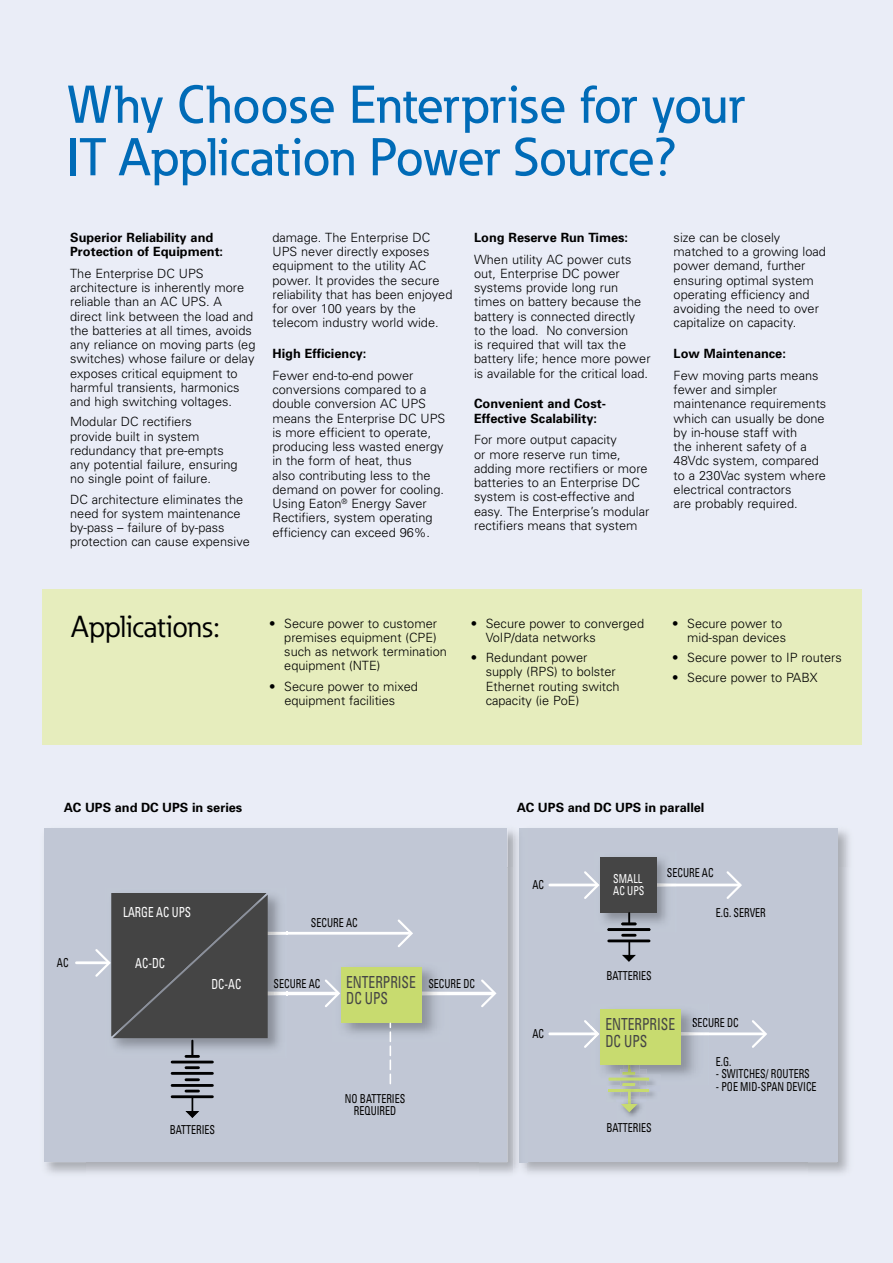
<style>
.page{position:relative;width:893px;height:1263px;background:#eaedf7}
.page>*{position:absolute;margin:0;border:0;box-sizing:border-box;transform-origin:0 0}
.t1{font:500 52.5px/52.5px "Eaton";color:#006bb7}
.t2{font:30px "Eaton";color:#000}
.t3{font:condensed 16.65px/16.6px "Univers";color:#454545;scale:.81 1}
.t4{font:condensed 13.8px "Univers";color:#fff;scale:.81 1}
.t5{font:300 12.75px/14.2px "Univers";color:#000}
.t6{font:700 12.75px/14.2px "Univers";color:#000}
.t7{font:condensed 12.3px/12.5px "Univers";color:#020100;text-align:center;scale:.81 1}
.t8{font:condensed 12.3px/12.5px "Univers";color:#fff;scale:.81 1}
.s1{color:#010000}
</style>
<div class="page">
<img style="left:507px;top:828px;width:342px;height:39px">
<img style="left:808px;top:867px;width:41px;height:307px">
<div style="left:520px;top:828px;width:317px;height:334px;background:#c1c7d5"></div>
<img style="left:478px;top:867px;width:35px;height:307px">
<img style="left:513px;top:828px;width:14px;height:344px">
<img style="left:520px;top:829px;width:7px;height:333px">
<div style="left:44px;top:828px;width:463px;height:334px;background:#c1c7d5"></div>
<hr style="left:266px;top:992px;width:73px;height:3px;background:#fff;border-radius:2px">
<hr style="left:265px;top:932px;width:145px;height:3px;background:#fff">
<img style="left:268px;top:895px;width:18px;height:154px">
<img style="left:268px;top:992px;width:18px;height:3px">
<img style="left:268px;top:932px;width:18px;height:3px">
<img style="left:344px;top:1009px;width:92px;height:33px">
<div style="left:341px;top:967px;width:80px;height:56px;background:#c8db6f"></div>
<hr style="left:76px;top:961px;width:33px;height:3px;background:#fff">
<hr style="left:172px;top:1061px;width:40px;height:2px;background:#000">
<svg style="left:186px;top:1066px;width:12px;height:3px"></svg>
<hr style="left:172px;top:1072px;width:40px;height:3px;background:#000">
<svg style="left:186px;top:1078px;width:12px;height:3px"></svg>
<hr style="left:172px;top:1084px;width:40px;height:3px;background:#000">
<svg style="left:186px;top:1090px;width:12px;height:2px"></svg>
<hr style="left:172px;top:1095px;width:40px;height:3px;background:#000">
<svg style="left:390px;top:1023px;width:1px;height:60px"></svg>
<svg style="left:93px;top:893px;width:175px;height:165px"></svg>
<svg style="left:184px;top:1098px;width:16px;height:20px"></svg>
<hr style="left:548px;top:1032px;width:51px;height:3px;background:#fff">
<hr style="left:679px;top:1032px;width:86px;height:3px;background:#fff">
<svg style="left:750px;top:1020px;width:17px;height:28px"></svg>
<img style="left:656px;top:857px;width:10px;height:12px">
<div style="left:600px;top:857px;width:56px;height:55px;background:#454545"></div>
<svg style="left:323px;top:869px;width:419px;height:140px"></svg>
<svg style="left:479px;top:977px;width:19px;height:32px"></svg>
<svg style="left:621px;top:934px;width:15px;height:28px"></svg>
<img style="left:608px;top:1091px;width:12px;height:6px">
<img style="left:623px;top:1092px;width:17px;height:5px">
<hr style="left:609px;top:1089px;width:40px;height:3px;background:#c8db6f">
<hr style="left:628px;top:1091px;width:3px;height:20px;background:#c8db6f">
<img style="left:627px;top:1114px;width:9px;height:3px">
<svg style="left:621px;top:1097px;width:19px;height:17px"></svg>
<img style="left:591px;top:1003px;width:118px;height:82px">
<svg style="left:584px;top:1020px;width:15px;height:28px"></svg>
<img style="left:591px;top:1025px;width:8px;height:18px">
<img style="left:681px;top:1032px;width:28px;height:3px">
<img style="left:693px;top:1017px;width:16px;height:10px">
<img style="left:609px;top:1077px;width:11px;height:3px">
<svg style="left:620px;top:1065px;width:40px;height:26px"></svg>
<div style="left:601px;top:1009px;width:80px;height:56px;background:#c8db6f"></div>
<div style="left:43px;top:589px;width:819px;height:155px;background:#e6edbd"></div>
<h1 class="t1" style="left:67px;top:78px;width:679px">Why Choose Enterprise for your<br>IT Application Power Source?</h1>
<p class="t6" style="left:70px;top:230px;width:155px">Superior Reliability and<br>Protection of Equipment:</p>
<p class="t5" style="left:70px;top:266px;width:187px">The Enterprise DC UPS architecture is inherently more reliable than an AC UPS. A direct link between the load and the batteries at all times, avoids any reliance on moving parts (eg switches) whose failure or delay exposes critical equipment to harmful transients, harmonics and high switching voltages.</p>
<p class="t5" style="left:70px;top:414px;width:169px">Modular DC rectifiers<br>provide built in system redundancy that pre-empts any potential failure, ensuring no single point of failure.</p>
<p class="t5" style="left:70px;top:492px;width:181px">DC architecture eliminates the need for system maintenance by-pass – failure of by-pass protection can cause expensive</p>
<p class="t5" style="left:272px;top:230px;width:181px">damage. The Enterprise DC<br>UPS never directly exposes equipment to the utility AC power. It provides the secure reliability that has been enjoyed for over 100 years by the telecom industry world wide.</p>
<p class="t6" style="left:272px;top:346px;width:95px">High Efficiency:</p>
<p class="t5" style="left:272px;top:368px;width:174px">Fewer end-to-end power conversions compared to a double conversion AC UPS means the Enterprise DC UPS is more efficient to operate, producing less wasted energy in the form of heat, thus<br>also contributing less to the demand on power for cooling.<br>Using Eaton<sup>®</sup> Energy Saver<br>Rectifiers, system operating efficiency can exceed 96%.</p>
<p class="t6" style="left:474px;top:230px;width:155px">Long Reserve Run Times:</p>
<p class="t5" style="left:474px;top:252px;width:178px">When utility AC power cuts out, Enterprise DC power systems provide long run times on battery because the battery is connected directly<br>to the load. No conversion<br>is required that will tax the battery life; hence more power is available for the critical load.</p>
<p class="t6" style="left:474px;top:396px;width:133px">Convenient and Cost-<br>Effective Scalability:</p>
<p class="t5" style="left:474px;top:432px;width:177px">For more output capacity<br>or more reserve run time, adding more rectifiers or more batteries to an Enterprise DC system is cost-effective and easy. The Enterprise’s modular rectifiers means that system</p>
<p class="t5" style="left:674px;top:230px;width:154px">size can be closely matched to a growing load power demand, further ensuring optimal system operating efficiency and avoiding the need to over capitalize on capacity.</p>
<p class="t6" style="left:674px;top:346px;width:114px">Low Maintenance:</p>
<p class="t5" style="left:674px;top:368px;width:154px">Few moving parts means fewer and simpler maintenance requirements which can usually be done by in-house staff with<br>the inherent safety of a<br>48Vdc system, compared to a 230Vac system where electrical contractors<br>are probably required.</p>
<h2 class="t2" style="left:71px;top:608px;width:150px">Applications:</h2>
<p class="t5" style="left:284px;top:616px;width:164px;text-indent:-15px">• Secure power to customer premises equipment (CPE) such as network termination equipment (NTE)</p>
<p class="t5" style="left:284px;top:679px;width:135px;text-indent:-15px">• Secure power to mixed equipment facilities</p>
<p class="t5" style="left:486px;top:616px;width:160px;text-indent:-15px">• Secure power to converged<br>VoIP/data networks</p>
<p class="t5" style="left:486px;top:650px;width:135px;text-indent:-15px">• Redundant power supply (RPS) to bolster<br>Ethernet routing switch capacity (ie PoE)</p>
<p class="t5" style="left:687px;top:616px;width:100px;text-indent:-15px">• Secure power to mid-span devices</p>
<p class="t5" style="left:672px;top:650px;width:171px">• Secure power to IP routers</p>
<p class="t5" style="left:672px;top:670px;width:147px">• Secure power to PABX</p>
<p class="t6" style="left:64px;top:799px;width:180px">AC UPS and DC UPS in series</p>
<p class="t6" style="left:517px;top:799px;width:189px">AC UPS and DC UPS in parallel</p>
<p class="t7" style="left:532px;top:878px;width:16px">AC</p>
<p class="t8" style="left:613px;top:872px;width:40px">SMALL<br>AC UPS</p>
<p class="t7" style="left:667px;top:866px;width:59px"><span class="s1">SE</span>CURE AC</p>
<p class="t4" style="left:123px;top:903px;width:86px">LARGE AC UPS</p>
<p class="t7" style="left:311px;top:916px;width:59px">SECURE AC</p>
<p class="t7" style="left:716px;top:906px;width:63px">E.G. SERVER</p>
<p class="t7" style="left:57px;top:956px;width:16px">AC</p>
<p class="t4" style="left:135px;top:955px;width:39px">AC-DC</p>
<p class="t4" style="left:211px;top:975px;width:39px">DC-AC</p>
<p class="t7" style="left:274px;top:977px;width:59px">SECURE AC</p>
<h3 class="t3" style="left:346px;top:973px;width:88px">ENTERPRISE<br>DC UPS</h3>
<p class="t7" style="left:428px;top:977px;width:59px">SECURE DC</p>
<p class="t7" style="left:606px;top:969px;width:58px">BATTERIES</p>
<p class="t7" style="left:532px;top:1027px;width:16px">AC</p>
<h3 class="t3" style="left:605px;top:1015px;width:136px">ENTERPRISE <sup>SE</sup><sup>CU<br></sup>DC UPS</h3>
<p class="t7" style="left:714px;top:1016px;width:32px">RE DC</p>
<p class="t7" style="left:716px;top:1055px;width:21px">E.G.</p>
<p class="t7" style="left:716px;top:1067px;width:118px">- SWITCHES/ ROUTERS</p>
<p class="t7" style="left:716px;top:1080px;width:126px">- POE MID-SPAN DEVICE</p>
<p class="t7" style="left:345px;top:1091px;width:76px">NO BATTERIES<br>REQUIRED</p>
<p class="t7" style="left:170px;top:1123px;width:58px">BATTERIES</p>
<p class="t7" style="left:606px;top:1121px;width:58px">BATTERIES</p>
</div>
